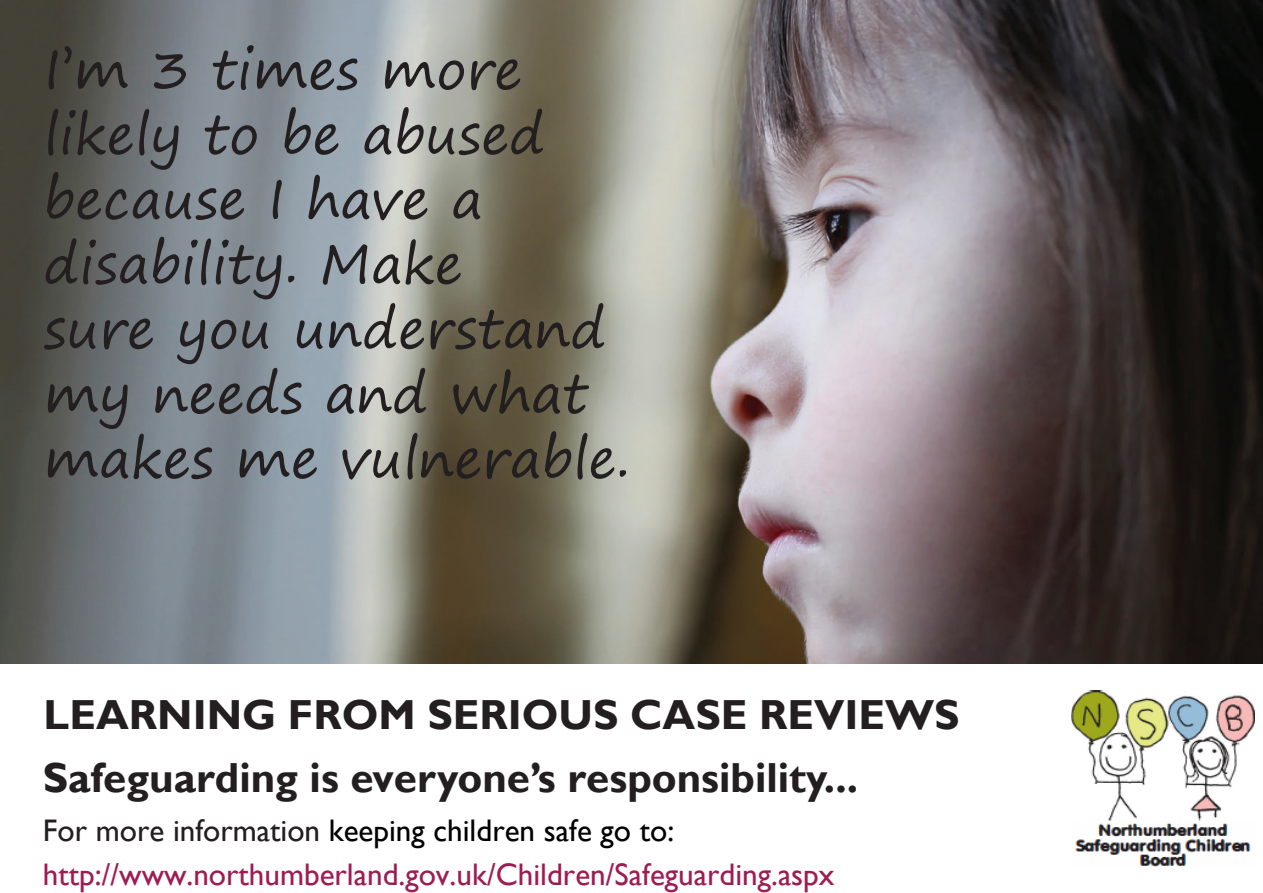
<style>
.page{position:relative;width:1263px;height:893px;background:#fff}
.page>*{position:absolute;margin:0;border:0;box-sizing:border-box;transform-origin:0 0}
.t1{font:54px/64.8px "Segoe Print";color:#231f20}
.t2{font:700 42px/63px "Gill Sans";color:#231f20}
.t3{font:31.2px/44.1px "Gill Sans";color:#9e1c54}
.s1{color:#231f20}
.s2{color:#000}
</style>
<div class="page">
<img style="left:0;top:0;width:1263px;height:664px">
<img style="left:1071px;top:690px;width:184px;height:177px">
<p class="t1" style="left:44px;top:36px;width:588px">I’m 3 times more likely to be abused because I have a disability. Make<br>sure you understand my needs and what makes me vulnerable.</p>
<p class="t2" style="left:43px;top:685px;width:918px">LEARNING FROM SERIOUS CASE REVIEWS<br>Safeguarding is everyone’s responsibility...</p>
<p class="t3" style="left:43px;top:809px;width:793px"><span class="s1">For more information</span> <span class="s2">keeping children safe go to: </span>http://www.northumberland.gov.uk/Children/Safeguarding.aspx</p>
</div>
